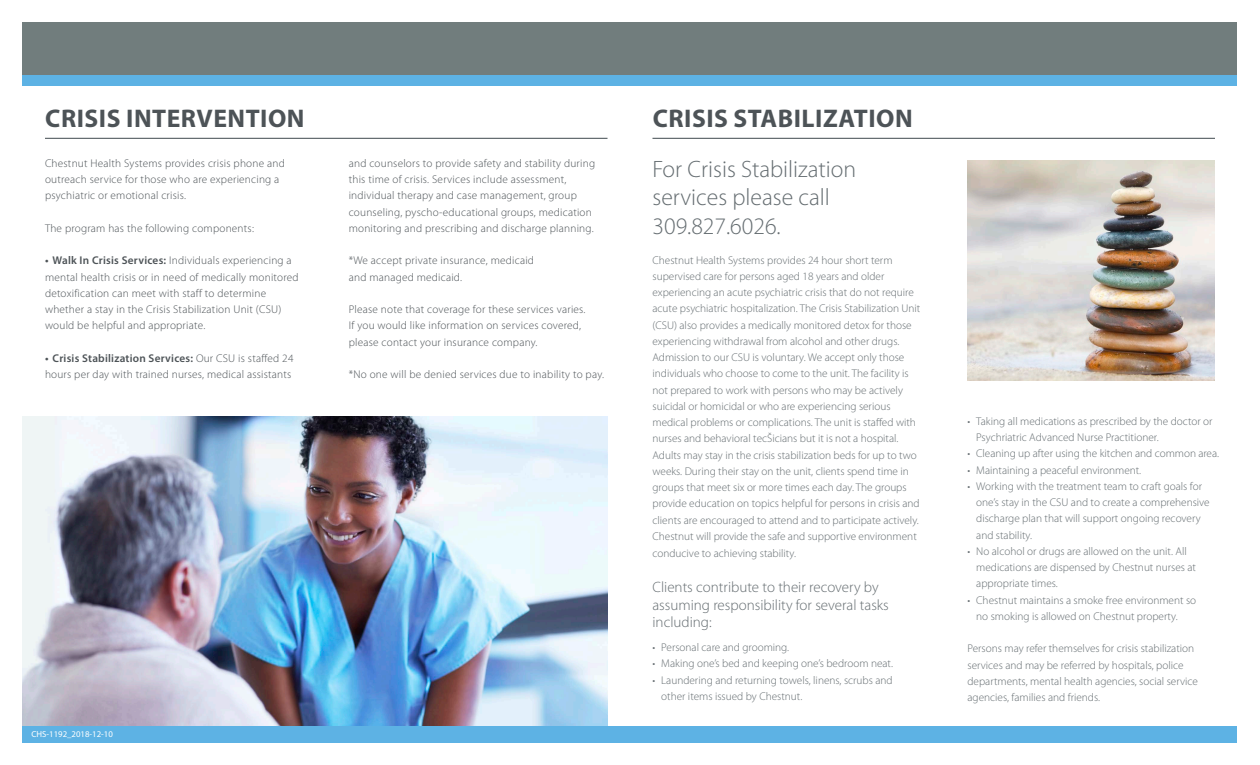
<style>
.page{position:relative;width:1260px;height:765px;background:#fff}
.page>*{position:absolute;margin:0;border:0;box-sizing:border-box;transform-origin:0 0}
.t1{font:700 25.62px "Myriad Pro";letter-spacing:.02em;color:#4d5357}
.t2{font:300 23.75px/28.5px "Myriad Pro";color:#656d71}
.t3{font:300 15px/17.5px "Myriad Pro";color:#656d71}
.t4{font:300 11.25px/16.2px "Myriad Pro";color:#656d71}
.t5{font:300 11.25px/16.2px "Myriad Pro";letter-spacing:.02em;color:#4d5357}
.t6{font:8.75px "Myriad Pro";color:#fff}
.s1{font-weight:600}
</style>
<div class="page">
<img style="left:22px;top:417px;width:586px;height:309px">
<div style="left:22px;top:74px;width:1216px;height:11px;background:#5db2e4"></div>
<div style="left:22px;top:726px;width:1216px;height:16px;background:#5db2e4"></div>
<div style="left:22px;top:22px;width:1216px;height:53px;background:#717d7d"></div>
<img style="left:968px;top:161px;width:247px;height:220px">
<hr style="left:652px;top:138px;width:563px;height:1px;background:#656d71">
<hr style="left:45px;top:138px;width:563px;height:1px;background:#656d71">
<p class="t1" style="left:45px;top:104px;width:261px">CRISIS INTERVENTION</p>
<p class="t5" style="left:45px;top:155px;width:241px">Chestnut Health Systems provides crisis phone and outreach service for those who are experiencing a psychiatric or emotional crisis.</p>
<p class="t5" style="left:45px;top:220px;width:210px">The program has the following components:</p>
<p class="t5" style="left:45px;top:253px;width:255px"><span class="s1">• Walk In Crisis Services:</span> Individuals experiencing a mental health crisis or in need of medically monitored detoxification can meet with staff to determine whether a stay in the Crisis Stabilization Unit (CSU) would be helpful and appropriate.</p>
<p class="t5" style="left:45px;top:350px;width:250px"><span class="s1">• Crisis Stabilization Services:</span> Our CSU is staffed 24 hours per day with trained nurses, medical assistants</p>
<p class="t5" style="left:349px;top:155px;width:248px">and counselors to provide safety and stability during this time of crisis. Services include assessment, individual therapy and case management, group counseling, pyscho-educational groups, medication monitoring and prescribing and discharge planning.</p>
<p class="t5" style="left:349px;top:253px;width:187px">*We accept private insurance, medicaid</p>
<p class="t5" style="left:349px;top:269px;width:115px">and managed medicaid.</p>
<p class="t5" style="left:349px;top:301px;width:238px">Please note that coverage for these services varies.</p>
<p class="t5" style="left:349px;top:318px;width:234px">If you would like information on services covered, please contact your insurance company.</p>
<p class="t5" style="left:349px;top:366px;width:257px">*No one will be denied services due to inability to pay.</p>
<p class="t6" style="left:32px;top:729px;width:83px">CHS-1192_2018-12-10</p>
<p class="t1" style="left:653px;top:104px;width:261px">CRISIS STABILIZATION</p>
<p class="t2" style="left:652px;top:155px;width:205px">For Crisis Stabilization services please call<br>309.827.6026.</p>
<p class="t4" style="left:652px;top:252px;width:269px">Chestnut Health Systems provides 24 hour short term supervised care for persons aged 18 years and older experiencing an acute psychiatric crisis that do not require acute psychiatric hospitalization. The Crisis Stabilization Unit (CSU) also provides a medically monitored detox for those experiencing withdrawal from alcohol and other drugs.<br>Admission to our CSU is voluntary. We accept only those individuals who choose to come to the unit. The facility is not prepared to work with persons who may be actively suicidal or homicidal or who are experiencing serious medical problems or complications. The unit is staffed with nurses and behavioral technicians but it is not a hospital.</p>
<p class="t4" style="left:652px;top:447px;width:269px">Adults may stay in the crisis stabilization beds for up to two weeks. During their stay on the unit, clients spend time in groups that meet six or more times each day. The groups provide education on topics helpful for persons in crisis and clients are encouraged to attend and to participate actively.<br>Chestnut will provide the safe and supportive environment</p>
<p class="t4" style="left:652px;top:546px;width:145px">conducive to achieving stability.</p>
<p class="t3" style="left:652px;top:579px;width:238px">Clients contribute to their recovery by assuming responsibility for several tasks including:</p>
<p class="t4" style="left:652px;top:639px;width:138px">• Personal care and grooming.</p>
<p class="t4" style="left:652px;top:656px;width:242px">• Making one’s bed and keeping one’s bedroom neat.</p>
<p class="t4" style="left:661px;top:672px;width:233px;text-indent:-9px">• Laundering and returning towels, linens, scrubs and other items issued by Chestnut.</p>
<p class="t4" style="left:976px;top:413px;width:238px;text-indent:-9px">• Taking all medications as prescribed by the doctor or<br>Psychriatric Advanced Nurse Practitioner.</p>
<p class="t4" style="left:968px;top:446px;width:253px">• Cleaning up after using the kitchen and common area.</p>
<p class="t4" style="left:968px;top:462px;width:175px">• Maintaining a peaceful environment.</p>
<p class="t4" style="left:976px;top:478px;width:235px;text-indent:-9px">• Working with the treatment team to craft goals for one’s stay in the CSU and to create a comprehensive discharge plan that will support ongoing recovery and stability.</p>
<p class="t4" style="left:968px;top:543px;width:221px">• No alcohol or drugs are allowed on the unit. All</p>
<p class="t4" style="left:976px;top:560px;width:221px">medications are dispensed by Chestnut nurses at</p>
<p class="t4" style="left:976px;top:576px;width:83px">appropriate times.</p>
<p class="t4" style="left:968px;top:592px;width:230px">• Chestnut maintains a smoke free environment so</p>
<p class="t4" style="left:976px;top:608px;width:203px">no smoking is allowed on Chestnut property.</p>
<p class="t4" style="left:968px;top:641px;width:232px">Persons may refer themselves for crisis stabilization services and may be referred by hospitals, police departments, mental health agencies, social service agencies, families and friends.</p>
</div>
